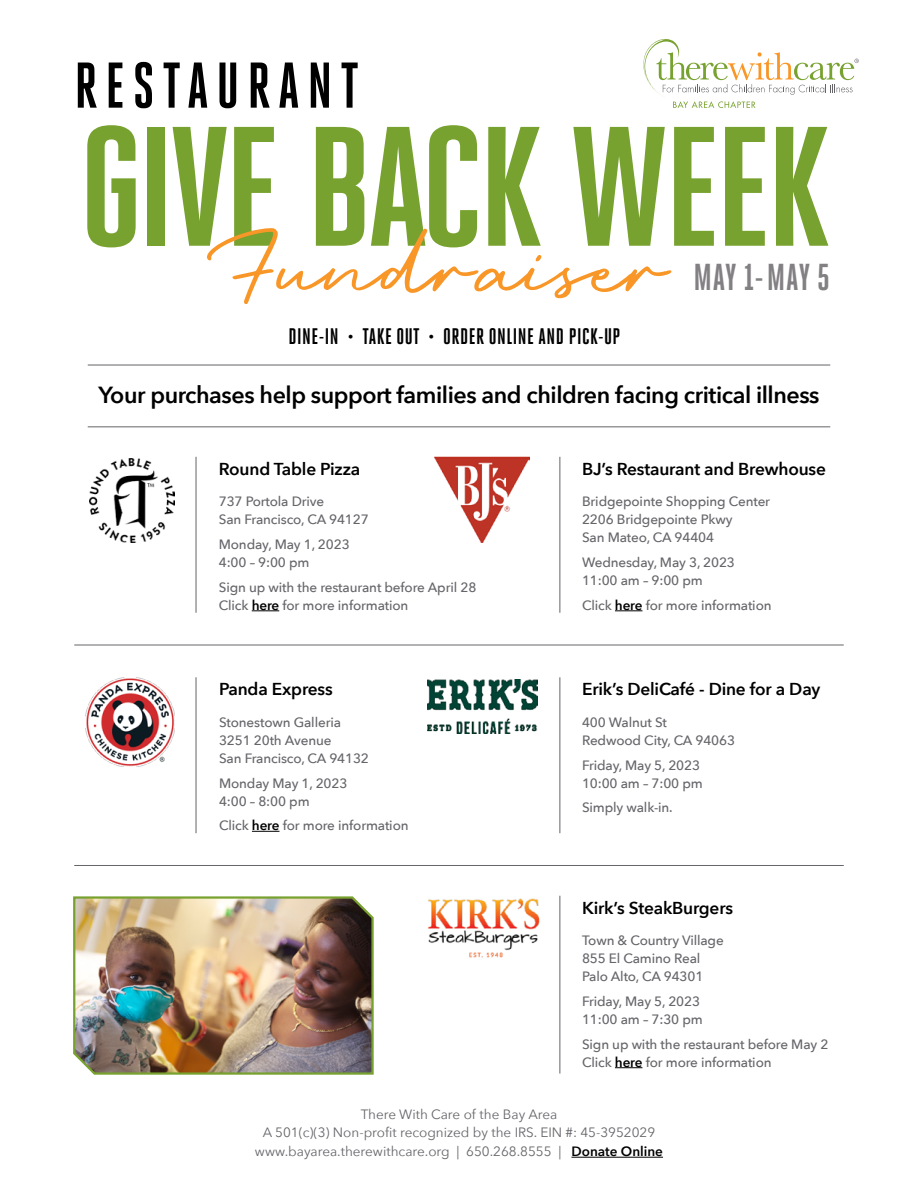
<style>
.page{position:relative;width:918px;height:1188px;background:#fff}
.page>*{position:absolute;margin:0;border:0;box-sizing:border-box;transform-origin:0 0}
.t1{font:190.05px "Retro Signature";color:#f89728}
.t2{font:700 169.8px "Heroic Condensed";letter-spacing:-.035em;color:#78a22f;scale:1.1 1}
.t3{font:700 64.5px "Heroic Condensed";letter-spacing:.12em;color:#000}
.t4{font:700 37.5px "Heroic Condensed";letter-spacing:.01em;color:#838084}
.t5{font:600 23.25px "Avenir Next";letter-spacing:-.02em;color:#000}
.t6{font:700 22.5px "Heroic Condensed";letter-spacing:.02em;color:#000}
.t7{font:600 17.25px "Avenir Next";letter-spacing:-.01em;color:#000}
.t8{font:500 13.5px/18px "Avenir Next";letter-spacing:-.01em;color:#65656a}
.t9{font:13.5px/18.8px "Avenir Next";color:#65656a;text-align:center}
.s1{font-size:106.2px}
.s2{font-weight:600;color:#000}
</style>
<div class="page">
<svg style="left:643px;top:39px;width:216px;height:69px"></svg>
<svg style="left:252px;top:610px;width:27px;height:1px"></svg>
<svg style="left:252px;top:831px;width:27px;height:1px"></svg>
<svg style="left:615px;top:610px;width:27px;height:1px"></svg>
<svg style="left:615px;top:1067px;width:27px;height:1px"></svg>
<hr style="left:88px;top:365px;width:742px;height:1px;background:#65656a">
<hr style="left:88px;top:426px;width:742px;height:1px;background:#65656a">
<hr style="left:74px;top:645px;width:770px;height:1px;background:#65656a">
<hr style="left:74px;top:865px;width:770px;height:1px;background:#65656a">
<img style="left:435px;top:457px;width:95px;height:85px">
<img style="left:86px;top:677px;width:89px;height:89px">
<img style="left:428px;top:680px;width:109px;height:53px">
<img style="left:428px;top:898px;width:112px;height:60px">
<img style="left:90px;top:458px;width:85px;height:85px">
<hr style="left:571px;top:1157px;width:92px;height:1px;background:#000">
<hr style="left:196px;top:457px;width:1px;height:156px;background:#65656a">
<hr style="left:560px;top:457px;width:1px;height:156px;background:#65656a">
<hr style="left:560px;top:677px;width:1px;height:156px;background:#65656a">
<hr style="left:560px;top:896px;width:1px;height:178px;background:#65656a">
<hr style="left:196px;top:677px;width:1px;height:156px;background:#65656a">
<img style="left:73px;top:896px;width:301px;height:179px">
<h3 class="t3" style="left:74px;top:50px;width:286px">RESTAURANT</h3>
<h2 class="t2" style="left:79px;top:93px;width:685px">GIVE BACK WEEK</h2>
<h1 class="t1" style="left:211px;top:154px;width:471px"><span class="s1">F</span>undraiser</h1>
<h3 class="t4" style="left:694px;top:256px;width:138px">MAY 1-MAY 5</h3>
<h3 class="t6" style="left:289px;top:324px;width:333px">DINE-IN • TAKE OUT • ORDER ONLINE AND PICK-UP</h3>
<h3 class="t5" style="left:98px;top:375px;width:723px">Your purchases help support families and children facing critical illness</h3>
<p class="t7" style="left:219px;top:454px;width:143px">Round Table Pizza</p>
<p class="t8" style="left:219px;top:492px;width:151px">737 Portola Drive<br>San Francisco, CA 94127</p>
<p class="t8" style="left:219px;top:535px;width:132px">Monday, May 1, 2023<br>4:00 – 9:00 pm</p>
<p class="t8" style="left:219px;top:578px;width:259px">Sign up with the restaurant before April 28<br>Click <span class="s2">here</span> for more information</p>
<p class="t7" style="left:219px;top:674px;width:115px">Panda Express</p>
<p class="t8" style="left:219px;top:713px;width:151px">Stonestown Galleria<br>3251 20th Avenue<br>San Francisco, CA 94132</p>
<p class="t8" style="left:219px;top:773px;width:130px">Monday May 1, 2023<br>4:00 – 8:00 pm</p>
<p class="t8" style="left:219px;top:816px;width:191px">Click <span class="s2">here</span> for more information</p>
<p class="t7" style="left:582px;top:454px;width:245px">BJ’s Restaurant and Brewhouse</p>
<p class="t8" style="left:582px;top:492px;width:190px">Bridgepointe Shopping Center<br>2206 Bridgepointe Pkwy<br>San Mateo, CA 94404</p>
<p class="t8" style="left:582px;top:553px;width:154px">Wednesday, May 3, 2023<br>11:00 am – 9:00 pm</p>
<p class="t8" style="left:582px;top:596px;width:191px">Click <span class="s2">here</span> for more information</p>
<p class="t7" style="left:582px;top:674px;width:240px">Erik’s DeliCafé - Dine for a Day</p>
<p class="t8" style="left:582px;top:713px;width:155px">400 Walnut St<br>Redwood City, CA 94063</p>
<p class="t8" style="left:582px;top:755px;width:122px">Friday, May 5, 2023<br>10:00 am – 7:00 pm</p>
<p class="t8" style="left:582px;top:798px;width:92px">Simply walk-in.</p>
<p class="t7" style="left:582px;top:893px;width:153px">Kirk’s SteakBurgers</p>
<p class="t8" style="left:582px;top:931px;width:143px">Town &amp; Country Village<br>855 El Camino Real<br>Palo Alto, CA 94301</p>
<p class="t8" style="left:582px;top:992px;width:122px">Friday, May 5, 2023<br>11:00 am – 7:30 pm</p>
<p class="t8" style="left:582px;top:1035px;width:248px">Sign up with the restaurant before May 2<br>Click <span class="s2">here</span> for more information</p>
<p class="t9" style="left:255px;top:1104px;width:410px">There With Care of the Bay Area<br>A 501(c)(3) Non-profit recognized by the IRS. EIN #: 45-3952029 www.bayarea.therewithcare.org | 650.268.8555 | <span class="s2">Donate Online</span></p>
</div>
